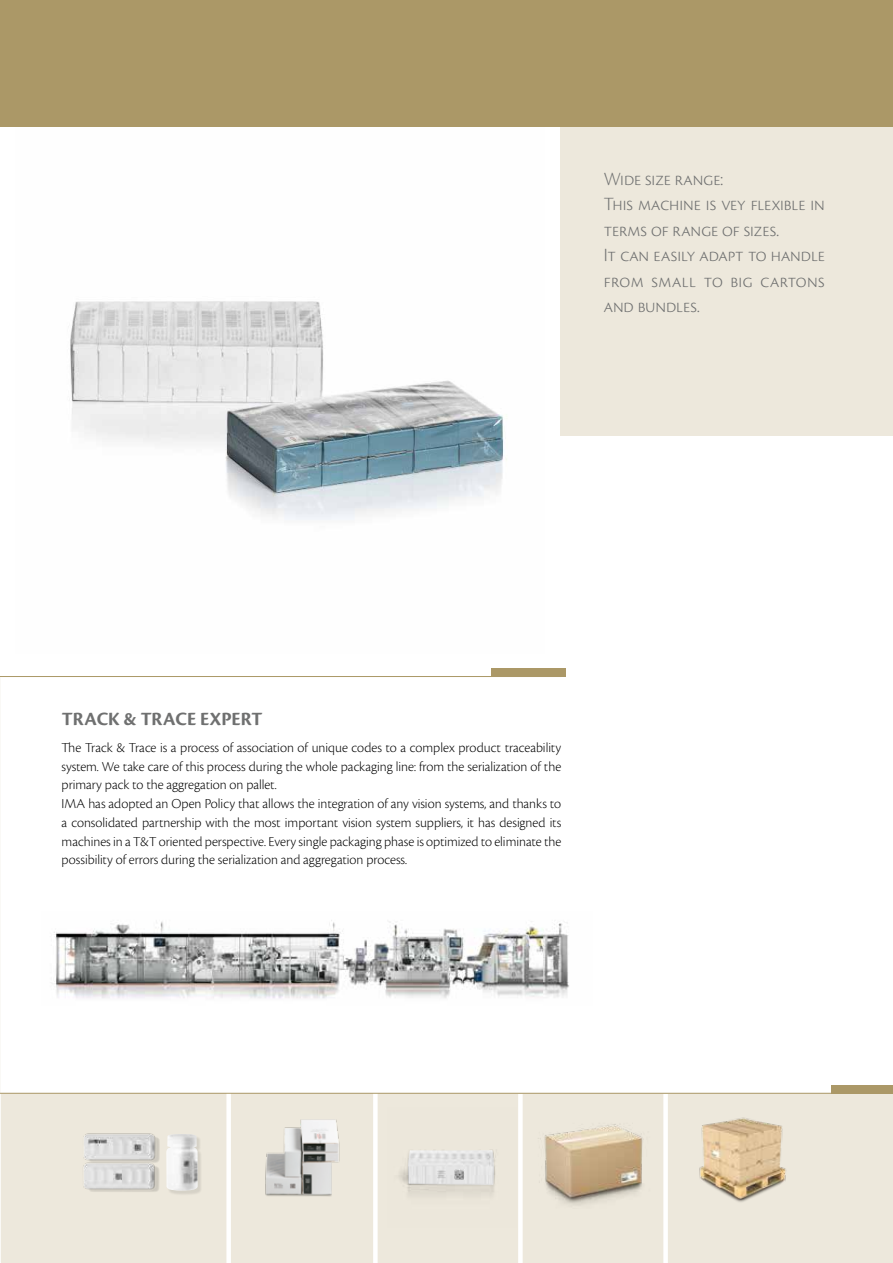
<style>
.page{position:relative;width:893px;height:1263px;background:#fff}
.page>*{position:absolute;margin:0;border:0;box-sizing:border-box;transform-origin:0 0}
.t1{font:19.5px/25.5px "Cronos Pro Lt Subh";letter-spacing:-.005em;color:#6f7070}
.t2{font:19.5px "Cronos Pro Bold Subh";letter-spacing:.005em;color:#6f7070}
.t3{font:14.25px/18.8px "Cronos Pro Lt Subh";color:#000}
</style>
<div class="page">
<div style="left:491px;top:668px;width:75px;height:9px;background:#ab9867"></div>
<hr style="left:0;top:676px;width:561px;height:1px;background:#ab9867">
<img style="left:16px;top:126px;width:528px;height:394px">
<div style="left:560px;top:123px;width:333px;height:313px;background:#ede8dc"></div>
<div style="left:0;top:0;width:893px;height:126px;background:#ab9867"></div>
<div style="left:1px;top:1093px;width:892px;height:170px;background:#ede8dc"></div>
<div style="left:831px;top:1085px;width:62px;height:9px;background:#ab9867"></div>
<img style="left:52px;top:920px;width:517px;height:79px">
<img style="left:699px;top:1117px;width:87px;height:85px">
<img style="left:265px;top:1120px;width:75px;height:77px">
<img style="left:538px;top:1124px;width:105px;height:81px">
<img style="left:399px;top:1149px;width:97px;height:47px">
<img style="left:408px;top:1150px;width:86px;height:35px">
<svg style="left:455px;top:1170px;width:9px;height:9px"></svg>
<img style="left:83px;top:1133px;width:77px;height:59px">
<div style="left:167px;top:1135px;width:36px;height:60px;background:#000;opacity:.1"></div>
<img style="left:166px;top:1134px;width:32px;height:57px">
<div style="left:226px;top:1093px;width:5px;height:170px;background:#fff"></div>
<div style="left:373px;top:1093px;width:5px;height:170px;background:#fff"></div>
<div style="left:518px;top:1094px;width:5px;height:169px;background:#fff"></div>
<div style="left:663px;top:1094px;width:5px;height:169px;background:#fff"></div>
<hr style="left:0;top:1093px;width:893px;height:1px;background:#ab9867">
<h1 class="t1" style="left:604px;top:166px;width:223px">Wide size range:<br>This machine is vey flexible in terms of range of sizes.<br>It can easily adapt to handle from small to big cartons and bundles.</h1>
<h1 class="t2" style="left:62px;top:707px;width:202px">TRACK &amp; TRACE EXPERT</h1>
<p class="t3" style="left:62px;top:738px;width:501px">The Track &amp; Trace is a process of association of unique codes to a complex product traceability system. We take care of this process during the whole packaging line: from the serialization of the primary pack to the aggregation on pallet.<br>IMA has adopted an Open Policy that allows the integration of any vision systems, and thanks to a consolidated partnership with the most important vision system suppliers, it has designed its machines in a T&amp;T oriented perspective. Every single packaging phase is optimized to eliminate the possibility of errors during the serialization and aggregation process.</p>
</div>
